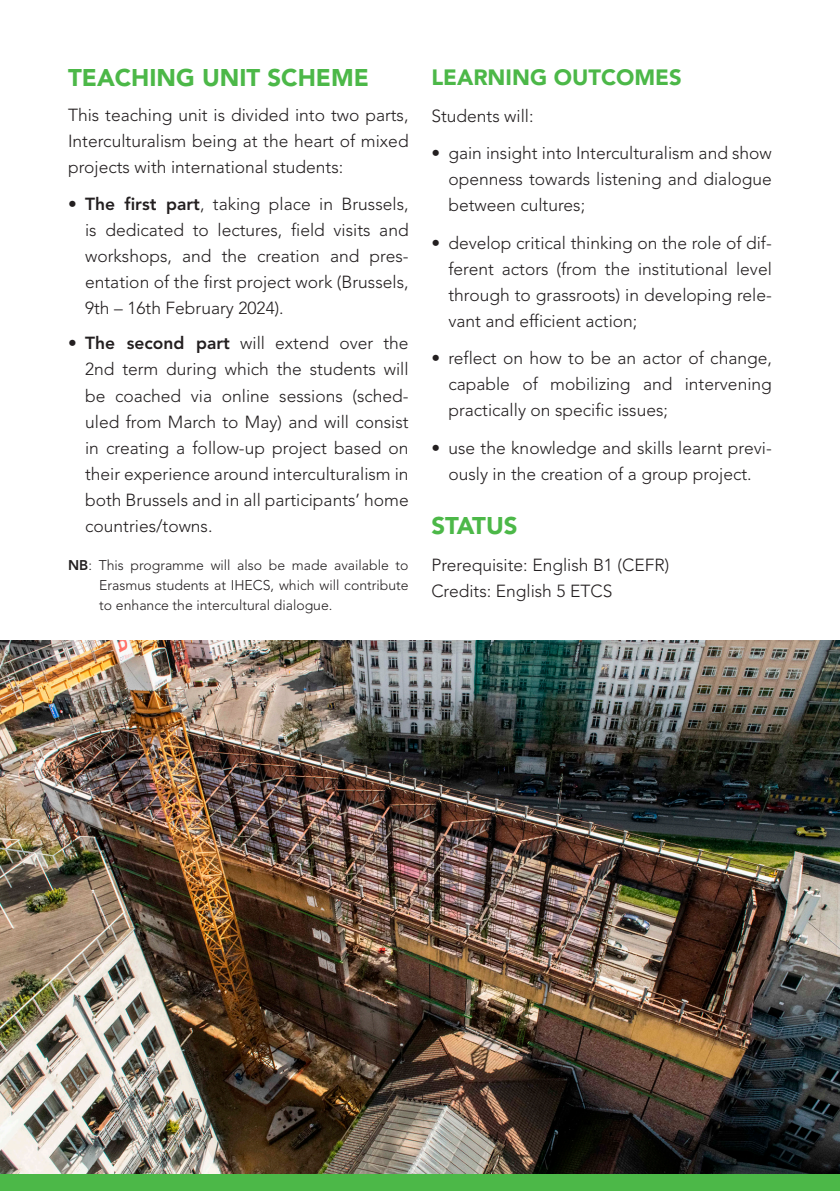
<style>
.page{position:relative;width:840px;height:1191px;background:#fff}
.page>*{position:absolute;margin:0;border:0;box-sizing:border-box;transform-origin:0 0}
.DAY___SOUS_TITRE{font:900 24px "Avenir LT Std";color:#4cb848}
.texte_courant{font:900 22px "Avenir LT Std";color:#4cb848}
.TEXTE_COURANT_BULLET{font:300 17.4px/26px "Avenir LT Std";color:#231f20;text-align:justify}
.texte_courant-2{font:300 17.4px/26px "Avenir LT Std";color:#231f20;text-align:justify}
.texte_courant-3{font:300 14px/20px "Avenir LT Std";color:#231f20;text-align:justify}
.s1{font-weight:800}
</style>
<div class="page">
<img style="left:0;top:641px;width:839px;height:533px">
<div style="left:0;top:1174px;width:839px;height:17px;background:#4cb848"></div>
<p class="DAY___SOUS_TITRE" style="left:68px;top:63px;width:302px">TEACHING UNIT SCHEME</p>
<p class="texte_courant-2" style="left:68px;top:102px;width:342px">This teaching unit is divided into two parts, Interculturalism being at the heart of mixed projects with international students:</p>
<p class="TEXTE_COURANT_BULLET" style="left:85px;top:191px;width:325px;text-indent:-17px">• <span class="s1">The first part</span>, taking place in Brussels, is dedicated to lectures, field visits and workshops, and the creation and pres&shy;entation of the first project work (Brussels, 9th – 16th February 2024).</p>
<p class="TEXTE_COURANT_BULLET" style="left:85px;top:330px;width:325px;text-indent:-17px">• <span class="s1">The second part</span> will extend over the 2nd term during which the students will be coached via online sessions (sched&shy;uled from March to May) and will consist in creating a follow-up project based on their experience around interculturalism in both Brussels and in all participants’ home countries/towns.</p>
<p class="texte_courant-3" style="left:99px;top:555px;width:310px;text-indent:-31px"><span class="s1">NB</span>: This programme will also be made available to Erasmus students at IHECS, which will contribute to enhance the intercultural dialogue.</p>
<p class="texte_courant" style="left:431px;top:64px;width:252px">LEARNING OUTCOMES</p>
<p class="TEXTE_COURANT_BULLET" style="left:431px;top:103px;width:104px">Students will:</p>
<p class="TEXTE_COURANT_BULLET" style="left:448px;top:140px;width:325px;text-indent:-17px">• gain insight into Interculturalism and show openness towards listening and dialogue between cultures;</p>
<p class="TEXTE_COURANT_BULLET" style="left:448px;top:230px;width:325px;text-indent:-17px">• develop critical thinking on the role of dif&shy;ferent actors (from the institutional level through to grassroots) in developing rele&shy;vant and efficient action;</p>
<p class="TEXTE_COURANT_BULLET" style="left:448px;top:345px;width:325px;text-indent:-17px">• reflect on how to be an actor of change, capable of mobilizing and intervening practically on specific issues;</p>
<p class="TEXTE_COURANT_BULLET" style="left:431px;top:434px;width:342px;text-align:center">• use the knowledge and skills learnt previ&shy;ously in the creation of a group project.</p>
<p class="DAY___SOUS_TITRE" style="left:431px;top:511px;width:88px">STATUS</p>
<p class="TEXTE_COURANT_BULLET" style="left:431px;top:552px;width:239px">Prerequisite: English B1 (CEFR)</p>
<p class="TEXTE_COURANT_BULLET" style="left:431px;top:578px;width:182px">Credits: English 5 ETCS</p>
</div>
